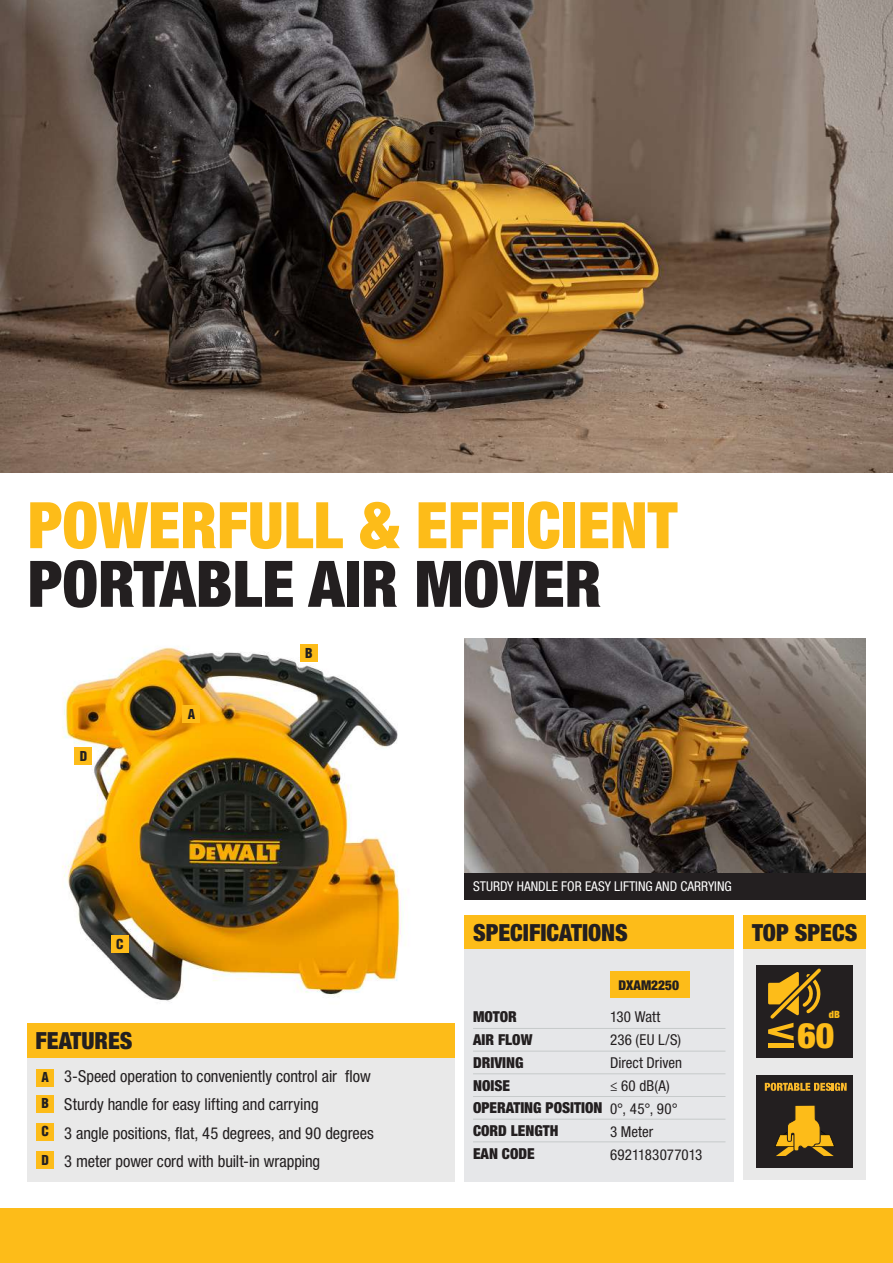
<style>
.page{position:relative;width:893px;height:1263px;background:#fff}
.page>*{position:absolute;margin:0;border:0;box-sizing:border-box;transform-origin:0 0}
.t1{font:900 condensed 64.2px "Helvetica Neue LT Std";color:#fdbc19}
.t2{font:900 condensed 64.2px "Helvetica Neue LT Std";color:#231f20}
.t3{font:900 condensed 35.25px "Helvetica Neue LT Std";color:#fdbc19}
.t4{font:900 condensed 23.7px "Helvetica Neue LT Std";color:#231f20}
.t5{font:condensed 16.5px/28.5px "Helvetica Neue LT Std";color:#231f20}
.t6{font:900 condensed 15.15px/22.6px "Helvetica Neue LT Std";color:#231f20}
.t7{font:condensed 15px/23px "Helvetica Neue LT Std";letter-spacing:.005em;color:#231f20}
.t8{font:condensed 13.5px "Helvetica Neue LT Std";color:#fff}
.t9{font:900 condensed 13.5px "Helvetica Neue LT Std";color:#231f20}
.t10{font:900 condensed 13.35px "Helvetica LT Std";color:#231f20}
.t11{font:900 condensed 10.05px "Helvetica Neue LT Std";color:#fdbc19}
</style>
<div class="page">
<img style="left:0;top:0;width:893px;height:472px">
<img style="left:465px;top:638px;width:401px;height:235px">
<img style="left:62px;top:644px;width:344px;height:358px">
<div style="left:465px;top:915px;width:269px;height:34px;background:#fdbc19"></div>
<div style="left:465px;top:949px;width:269px;height:232px;background:#e6e7e9"></div>
<div style="left:27px;top:1057px;width:427px;height:124px;background:#e9e9e9"></div>
<div style="left:37px;top:1069px;width:17px;height:17px;background:#fdbc19"></div>
<div style="left:183px;top:705px;width:17px;height:18px;background:#fdbc19"></div>
<div style="left:37px;top:1095px;width:17px;height:17px;background:#fdbc19"></div>
<div style="left:300px;top:644px;width:17px;height:17px;background:#fdbc19"></div>
<div style="left:37px;top:1123px;width:17px;height:17px;background:#fdbc19"></div>
<div style="left:111px;top:935px;width:18px;height:18px;background:#fdbc19"></div>
<div style="left:37px;top:1151px;width:17px;height:18px;background:#fdbc19"></div>
<div style="left:75px;top:747px;width:17px;height:18px;background:#fdbc19"></div>
<div style="left:27px;top:1023px;width:427px;height:34px;background:#fdbc19"></div>
<div style="left:743px;top:949px;width:123px;height:231px;background:#e9e9e9"></div>
<div style="left:743px;top:915px;width:123px;height:34px;background:#fdbc19"></div>
<hr style="left:473px;top:1028px;width:252px;height:1px;background:#c6caca">
<hr style="left:473px;top:1051px;width:252px;height:1px;background:#c6caca">
<hr style="left:473px;top:1073px;width:252px;height:1px;background:#c6caca">
<hr style="left:473px;top:1096px;width:252px;height:1px;background:#c6caca">
<hr style="left:473px;top:1119px;width:252px;height:1px;background:#c6caca">
<hr style="left:473px;top:1141px;width:252px;height:1px;background:#c6caca">
<div style="left:465px;top:873px;width:401px;height:27px;background:#231f20"></div>
<div style="left:610px;top:972px;width:79px;height:26px;background:#fdbc19"></div>
<div style="left:0;top:1209px;width:893px;height:54px;background:#fdbc19"></div>
<div style="left:757px;top:965px;width:96px;height:93px;background:#231f20"></div>
<svg style="left:768px;top:968px;width:53px;height:72px"></svg>
<hr style="left:768px;top:1043px;width:25px;height:4px;background:#fdbc19">
<div style="left:757px;top:1074px;width:96px;height:93px;background:#231f20"></div>
<svg style="left:775px;top:1105px;width:60px;height:51px"></svg>
<svg style="left:765px;top:1083px;width:82px;height:8px"></svg>
<h1 class="t1" style="left:28px;top:486px;width:651px">POWERFULL &amp; EFFICIENT</h1>
<h1 class="t2" style="left:28px;top:544px;width:575px">PORTABLE AIR MOVER</h1>
<p class="t10" style="left:80px;top:747px;width:9px">D</p>
<p class="t10" style="left:188px;top:705px;width:9px">A</p>
<p class="t10" style="left:305px;top:644px;width:9px">B</p>
<p class="t10" style="left:116px;top:935px;width:9px">C</p>
<h3 class="t4" style="left:36px;top:1026px;width:99px">FEATURES</h3>
<p class="t10" style="left:42px;top:1069px;width:9px">A</p>
<p class="t10" style="left:42px;top:1095px;width:9px">B</p>
<p class="t10" style="left:42px;top:1123px;width:9px">C</p>
<p class="t10" style="left:42px;top:1151px;width:9px">D</p>
<p class="t5" style="left:64px;top:1061px;width:311px">3-Speed operation to conveniently control air flow Sturdy handle for easy lifting and carrying<br>3 angle positions, flat, 45 degrees, and 90 degrees 3 meter power cord with built-in wrapping</p>
<p class="t8" style="left:473px;top:879px;width:260px">STURDY HANDLE FOR EASY LIFTING AND CARRYING</p>
<h3 class="t4" style="left:473px;top:918px;width:156px">SPECIFICATIONS</h3>
<p class="t6" style="left:473px;top:1005px;width:131px">MOTOR<br>AIR FLOW<br>DRIVING<br>NOISE<br>OPERATING POSITION<br>CORD LENGTH<br>EAN CODE</p>
<p class="t9" style="left:618px;top:977px;width:62px">DXAM2250</p>
<p class="t7" style="left:610px;top:1005px;width:94px">130 Watt<br>236 (EU L/S)<br>Direct Driven<br>≤ 60 dB(A)<br>0°, 45°, 90°<br>3 Meter<br>6921183077013</p>
<h3 class="t4" style="left:752px;top:918px;width:107px">TOP SPECS</h3>
<p class="t11" style="left:829px;top:1008px;width:13px">dB</p>
<h2 class="t3" style="left:797px;top:1013px;width:38px">60</h2>
</div>
